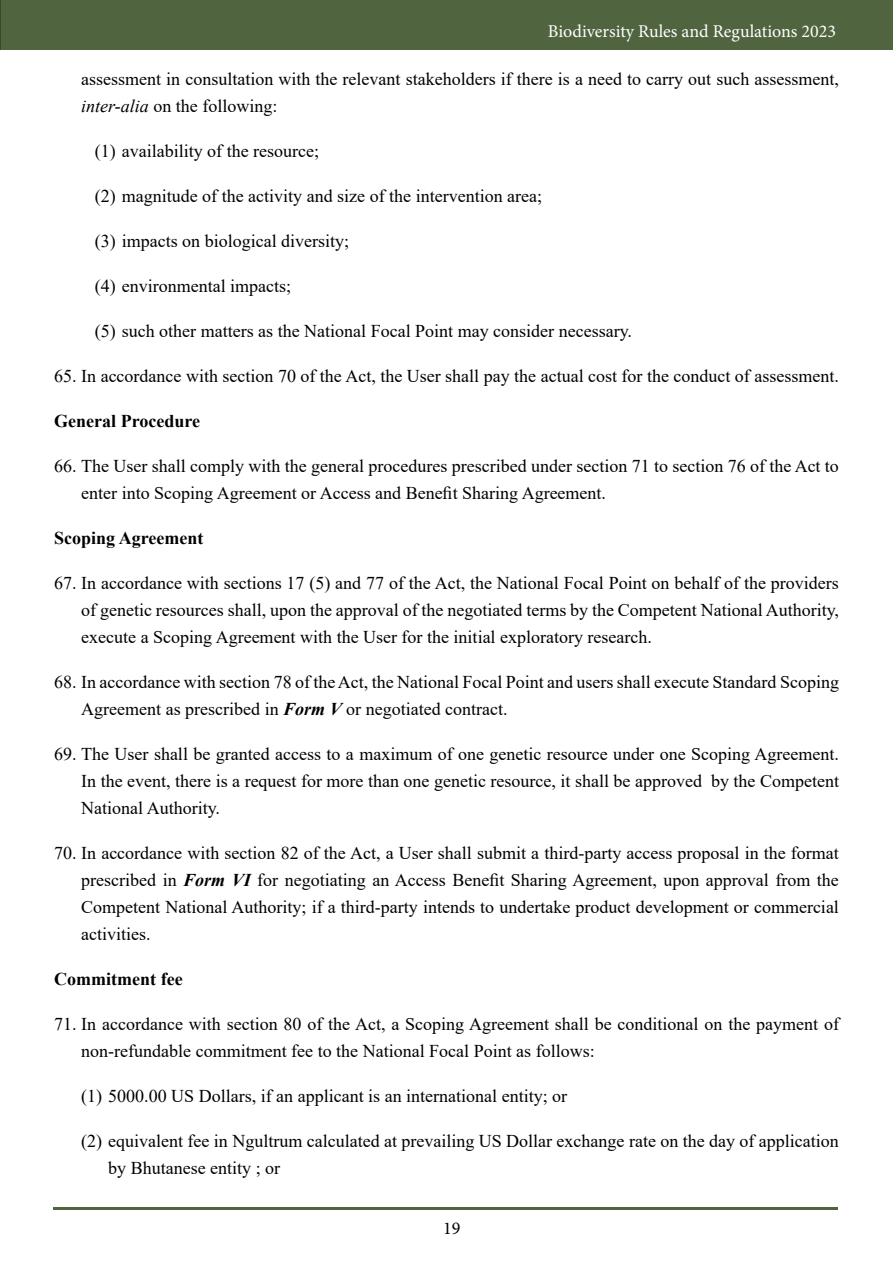
<style>
.page{position:relative;width:893px;height:1263px;background:#fff}
.page>*{position:absolute;margin:0;border:0;box-sizing:border-box;transform-origin:0 0}
.t1{font:18px/27px "Times New Roman";color:#000001}
.t2{font:700 18px "Times New Roman";color:#000001}
.t3{font:18px "Minion Pro";color:#fff}
.t4{font:18px "Minion Pro";color:#000007}
.s1{font-style:italic}
.s2{font-weight:700;font-style:italic}
</style>
<div class="page">
<div style="left:0;top:0;width:893px;height:49px;background:#50643f"></div>
<hr style="left:53px;top:1207px;width:785px;height:2px;background:#344b20">
<p class="t3" style="left:548px;top:19px;width:290px">Biodiversity Rules and Regulations 2023</p>
<p class="t1" style="left:81px;top:65px;width:759px">assessment in consultation with the relevant stakeholders if there is a need to carry out such assessment, <span class="s1">inter-alia</span> on the following:</p>
<p class="t1" style="left:95px;top:137px;width:226px">(1) availability of the resource;</p>
<p class="t1" style="left:95px;top:182px;width:449px">(2) magnitude of the activity and size of the intervention area;</p>
<p class="t1" style="left:95px;top:227px;width:256px">(3) impacts on biological diversity;</p>
<p class="t1" style="left:95px;top:272px;width:198px">(4) environmental impacts;</p>
<p class="t1" style="left:95px;top:317px;width:539px">(5) such other matters as the National Focal Point may consider necessary.</p>
<p class="t1" style="left:54px;top:362px;width:786px">65. In accordance with section 70 of the Act, the User shall pay the actual cost for the conduct of assessment.</p>
<p class="t2" style="left:54px;top:408px;width:147px">General Procedure</p>
<p class="t1" style="left:81px;top:452px;width:759px;text-indent:-27px">66. The User shall comply with the general procedures prescribed under section 71 to section 76 of the Act to enter into Scoping Agreement or Access and Benefit Sharing Agreement.</p>
<p class="t2" style="left:54px;top:525px;width:151px">Scoping Agreement</p>
<p class="t1" style="left:81px;top:569px;width:759px;text-align:justify;text-indent:-27px">67. In accordance with sections 17 (5) and 77 of the Act, the National Focal Point on behalf of the providers of genetic resources shall, upon the approval of the negotiated terms by the Competent National Authority, execute a Scoping Agreement with the User for the initial exploratory research.</p>
<p class="t1" style="left:81px;top:668px;width:759px;text-indent:-27px">68. In accordance with section 78 of the Act, the National Focal Point and users shall execute Standard Scoping<br>Agreement as prescribed in <span class="s2">Form V</span> or negotiated contract.</p>
<p class="t1" style="left:81px;top:740px;width:759px;text-align:justify;text-indent:-27px">69. The User shall be granted access to a maximum of one genetic resource under one Scoping Agreement.<br>In the event, there is a request for more than one genetic resource, it shall be approved by the Competent National Authority.</p>
<p class="t1" style="left:81px;top:839px;width:759px;text-align:justify;text-indent:-27px">70. In accordance with section 82 of the Act, a User shall submit a third-party access proposal in the format prescribed in <span class="s2">Form VI</span> for negotiating an Access Benefit Sharing Agreement, upon approval from the Competent National Authority; if a third-party intends to undertake product development or commercial activities.</p>
<p class="t2" style="left:54px;top:966px;width:130px">Commitment fee</p>
<p class="t1" style="left:81px;top:1010px;width:759px;text-indent:-27px">71. In accordance with section 80 of the Act, a Scoping Agreement shall be conditional on the payment of non-refundable commitment fee to the National Focal Point as follows:</p>
<p class="t1" style="left:81px;top:1082px;width:487px">(1) 5000.00 US Dollars, if an applicant is an international entity; or</p>
<p class="t1" style="left:108px;top:1127px;width:732px;text-indent:-27px">(2) equivalent fee in Ngultrum calculated at prevailing US Dollar exchange rate on the day of application by Bhutanese entity ; or</p>
<p class="t4" style="left:443px;top:1216px;width:19px">19</p>
</div>
